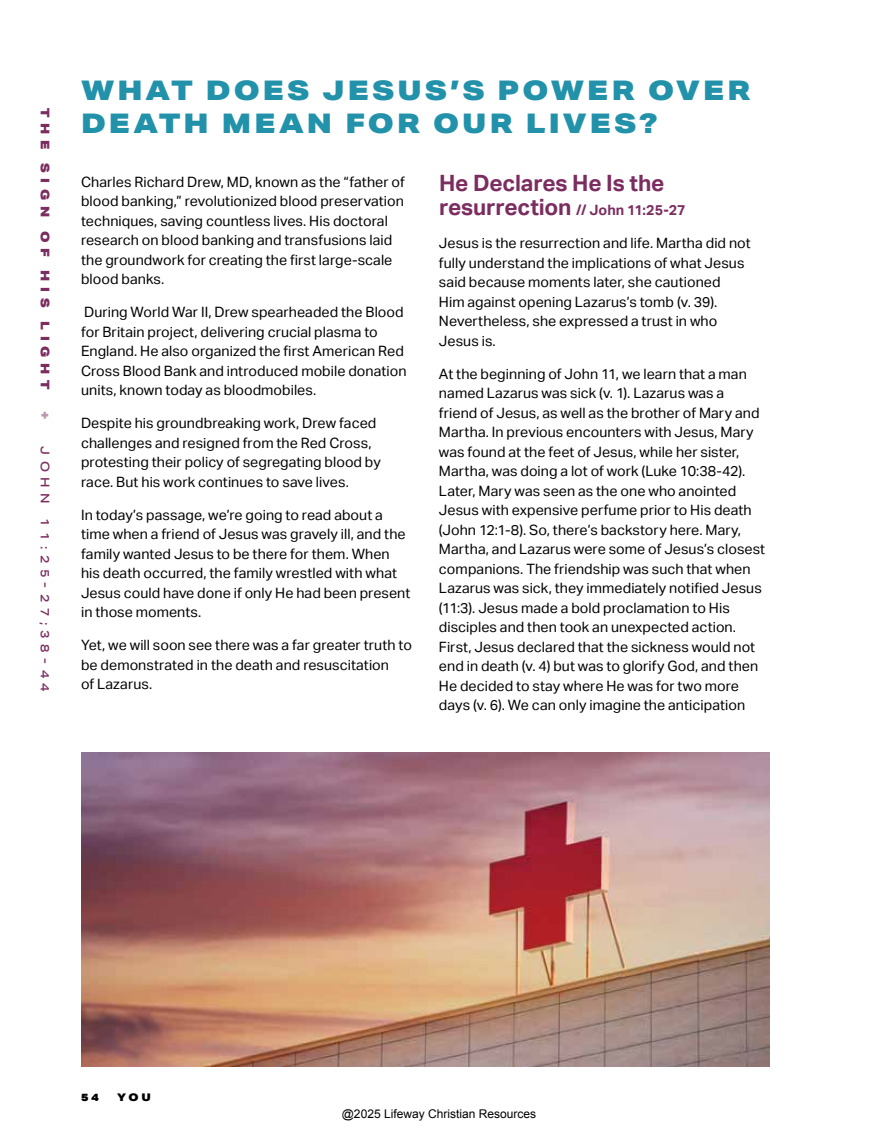
<style>
.page{position:relative;width:878px;height:1148px;background:#fff}
.page>*{position:absolute;margin:0;border:0;box-sizing:border-box;transform-origin:0 0}
.t1{font:900 27px/33px "Aktiv Grotesk Ex";letter-spacing:.11em;color:#2291aa}
.t2{font:700 22.5px "Aktiv Grotesk";letter-spacing:-.005em;color:#7b2d60}
.t3{font:14.25px/19.5px "Aktiv Grotesk";letter-spacing:.005em;color:#000}
.t4{font:700 14.25px "Aktiv Grotesk";color:#7b2d60}
.t5{font:12px "Arial";color:#000}
.t6{font:500 12px "Aktiv Grotesk Ex";letter-spacing:.46em;color:#7b2d60}
.t7{font:900 12px "Aktiv Grotesk Ex";color:#7b2d60}
.t8{font:900 12px "Aktiv Grotesk Ex";color:#bb98ac}
.t9{font:900 10.5px "Aktiv Grotesk Ex";color:#000}
.s1{font-size:22.5px}
</style>
<div class="page">
<img style="left:81px;top:752px;width:689px;height:314px">
<p class="t7" style="left:53px;top:108px;width:26px;rotate:90deg">T he</p>
<p class="t7" style="left:53px;top:163px;width:20px;rotate:90deg">S ign</p>
<p class="t7" style="left:53px;top:231px;width:26px;rotate:90deg">O f</p>
<p class="t7" style="left:53px;top:270px;width:21px;rotate:90deg">H is</p>
<p class="t7" style="left:53px;top:321px;width:19px;rotate:90deg">L ight</p>
<p class="t8" style="left:53px;top:411px;width:10px;rotate:90deg">+</p>
<p class="t6" style="left:52px;top:446px;width:247px;rotate:90deg">John 11:25-27;38-44</p>
<h1 class="t1" style="left:81px;top:73px;width:671px">WHAT DOES JESUS’S POWER OVER<br>DEATH MEAN FOR OUR LIVES?</h1>
<p class="t3" style="left:81px;top:172px;width:325px">Charles Richard Drew, MD, known as the “father of blood banking,” revolutionized blood preservation techniques, saving countless lives. His doctoral research on blood banking and transfusions laid the groundwork for creating the first large-scale blood banks.</p>
<p class="t3" style="left:81px;top:302px;width:327px">During World War II, Drew spearheaded the Blood for Britain project, delivering crucial plasma to England. He also organized the first American Red Cross Blood Bank and introduced mobile donation units, known today as bloodmobiles.</p>
<p class="t3" style="left:81px;top:413px;width:301px">Despite his groundbreaking work, Drew faced challenges and resigned from the Red Cross, protesting their policy of segregating blood by race. But his work continues to save lives.</p>
<p class="t3" style="left:81px;top:505px;width:331px">In today’s passage, we’re going to read about a time when a friend of Jesus was gravely ill, and the family wanted Jesus to be there for them. When his death occurred, the family wrestled with what Jesus could have done if only He had been present in those moments.</p>
<p class="t3" style="left:81px;top:635px;width:332px">Yet, we will soon see there was a far greater truth to be demonstrated in the death and resuscitation<br>of Lazarus.</p>
<h2 class="t2" style="left:439px;top:170px;width:227px">He Declares He Is the</h2>
<p class="t4" style="left:439px;top:202px;width:248px"><span class="s1">resurrection</span> // John 11:25-27</p>
<p class="t3" style="left:439px;top:233px;width:313px">Jesus is the resurrection and life. Martha did not fully understand the implications of what Jesus said because moments later, she cautioned<br>Him against opening Lazarus’s tomb (v. 39).<br>Nevertheless, she expressed a trust in who Jesus is.</p>
<p class="t3" style="left:439px;top:364px;width:328px">At the beginning of John 11, we learn that a man named Lazarus was sick (v. 1). Lazarus was a friend of Jesus, as well as the brother of Mary and Martha. In previous encounters with Jesus, Mary was found at the feet of Jesus, while her sister, Martha, was doing a lot of work (Luke 10:38-42).<br>Later, Mary was seen as the one who anointed Jesus with expensive perfume prior to His death (John 12:1-8). So, there’s backstory here. Mary, Martha, and Lazarus were some of Jesus’s closest companions. The friendship was such that when Lazarus was sick, they immediately notified Jesus (11:3). Jesus made a bold proclamation to His disciples and then took an unexpected action.<br>First, Jesus declared that the sickness would not end in death (v. 4) but was to glorify God, and then He decided to stay where He was for two more days (v. 6). We can only imagine the anticipation</p>
<p class="t9" style="left:81px;top:1090px;width:19px">5 4</p>
<p class="t9" style="left:117px;top:1090px;width:35px">YOU</p>
<p class="t5" style="left:342px;top:1106px;width:196px">@2025 Lifeway Christian Resources</p>
</div>
